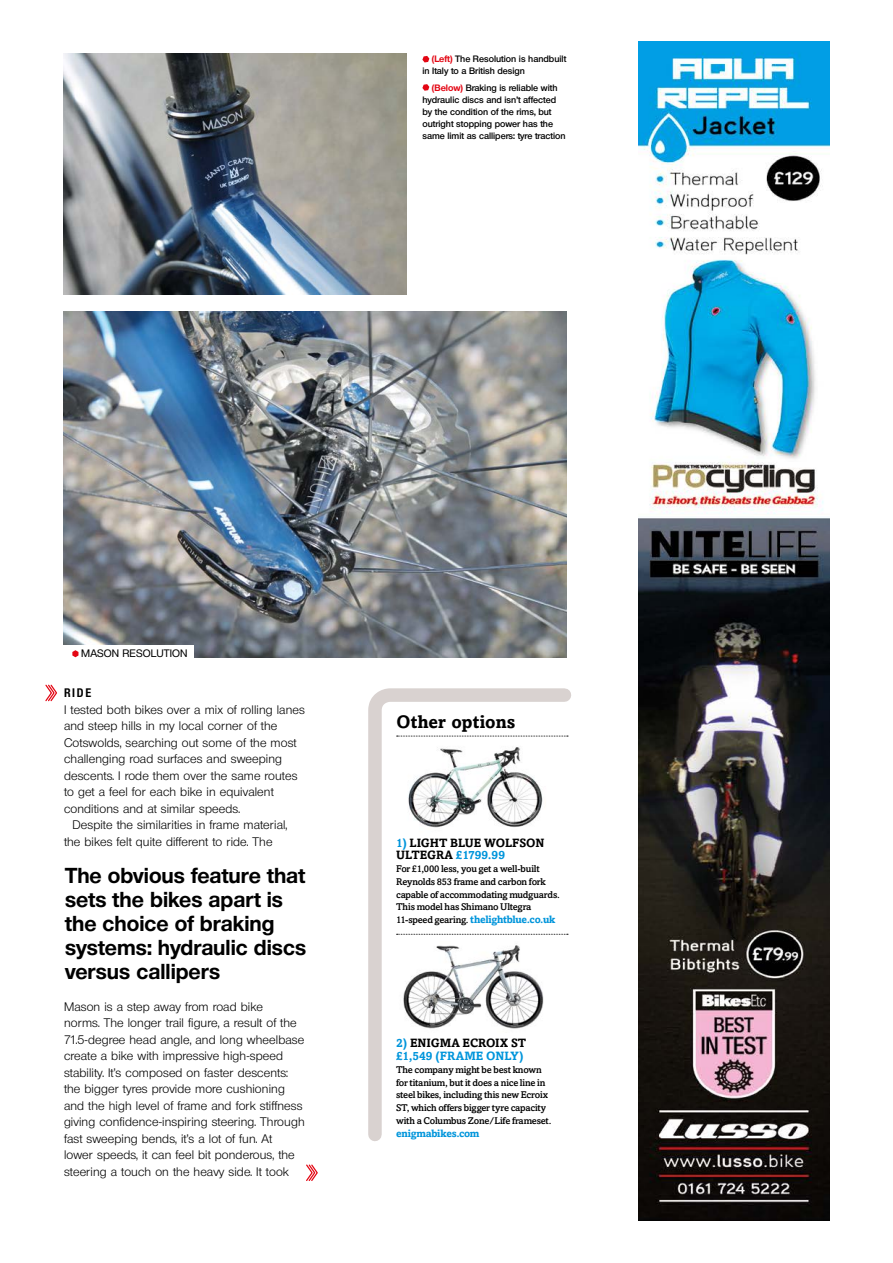
<style>
.page{position:relative;width:893px;height:1263px;background:#fff}
.page>*{position:absolute;margin:0;border:0;box-sizing:border-box;transform-origin:0 0}
.t1{font:700 21px/24px "Olnova";color:#000}
.Answer_2ndPara{font:700 18px "Amasis";letter-spacing:.005em;color:#000}
.Answer_2ndPara-2{font:12px/16.5px "Olnova";letter-spacing:.01em;color:#000}
.t2{font:700 12px/12.8px "Amasis";letter-spacing:-.01em;color:#000}
.t3{font:700 12px/12.8px "Amasis";letter-spacing:-.005em;color:#0095db}
.Answer_2ndPara-3{font:700 condensed 12px "Olnova";color:#000}
.t4{font:700 10.5px "Amasis";letter-spacing:-.03em;color:#0095db}
.t5{font:500 10.5px "Olnova";letter-spacing:.01em;color:#000}
.t6{font:500 9.75px/12.8px "Amasis";letter-spacing:-.025em;color:#000}
.t7{font:600 9px/12px "Olnova";color:#000}
.s1{font-weight:700;color:#e30613}
.s2{color:#0095db}
.s3{font-weight:500;font-size:9.75px;color:#000}
.s4{color:#000}
</style>
<div class="page">
<svg style="left:368px;top:688px;width:203px;height:453px"></svg>
<img style="left:397px;top:742px;width:157px;height:105px">
<img style="left:395px;top:942px;width:162px;height:102px">
<svg style="left:397px;top:736px;width:171px;height:1px"></svg>
<svg style="left:397px;top:934px;width:171px;height:1px"></svg>
<img style="left:64px;top:311px;width:503px;height:347px">
<img style="left:64px;top:54px;width:343px;height:241px">
<svg style="left:422px;top:56px;width:7px;height:6px"></svg>
<svg style="left:422px;top:84px;width:7px;height:7px"></svg>
<div style="left:64px;top:645px;width:130px;height:16px;background:#fff"></div>
<svg style="left:72px;top:650px;width:6px;height:7px"></svg>
<svg style="left:306px;top:1164px;width:12px;height:17px"></svg>
<svg style="left:45px;top:685px;width:12px;height:16px"></svg>
<img style="left:639px;top:42px;width:190px;height:1178px">
<p class="t7" style="left:422px;top:53px;width:145px;text-indent:10px"><span class="s1">(Left)</span> The Resolution is handbuilt in Italy to a British design</p>
<p class="t7" style="left:422px;top:81px;width:145px;text-indent:10px"><span class="s1">(Below)</span> Braking is reliable with hydraulic discs and isn't affected by the condition of the rims, but outright stopping power has the same limit as callipers: tyre traction</p>
<p class="t5" style="left:81px;top:647px;width:108px">MASON RESOLUTION</p>
<p class="Answer_2ndPara-3" style="left:64px;top:686px;width:29px">RIDE</p>
<p class="Answer_2ndPara-2" style="left:64px;top:701px;width:242px">I tested both bikes over a mix of rolling lanes and steep hills in my local corner of the Cotswolds, searching out some of the most challenging road surfaces and sweeping descents. I rode them over the same routes to get a feel for each bike in equivalent conditions and at similar speeds.</p>
<p class="Answer_2ndPara-2" style="left:64px;top:817px;width:225px;text-indent:9px">Despite the similarities in frame material, the bikes felt quite different to ride. The</p>
<p class="t1" style="left:65px;top:864px;width:243px">The obvious feature that sets the bikes apart is the choice of braking systems: hydraulic discs versus callipers</p>
<p class="Answer_2ndPara-2" style="left:64px;top:998px;width:242px">Mason is a step away from road bike<br>norms. The longer trail figure, a result of the 71.5-degree head angle, and long wheelbase create a bike with impressive high-speed stability. It’s composed on faster descents: the bigger tyres provide more cushioning and the high level of frame and fork stiffness giving confidence-inspiring steering. Through fast sweeping bends, it's a lot of fun. At<br>lower speeds, it can feel bit ponderous, the steering a touch on the heavy side. It took</p>
<p class="Answer_2ndPara" style="left:396px;top:711px;width:121px">Other options</p>
<p class="t2" style="left:396px;top:836px;width:150px"><span class="s2">1)</span> LIGHT BLUE WOLFSON<br>ULTEGRA <span class="s2">£1799.99</span></p>
<p class="t6" style="left:396px;top:862px;width:165px">For £1,000 less, you get a well-built Reynolds 853 frame and carbon fork capable of accommodating mudguards.<br>This model has Shimano Ultegra</p>
<p class="t4" style="left:396px;top:913px;width:161px"><span class="s3">11-speed gearing.</span> thelightblue.co.uk</p>
<p class="t3" style="left:396px;top:1036px;width:132px">2) <span class="s4">ENIGMA ECROIX ST </span>£1,549 (FRAME ONLY)</p>
<p class="t6" style="left:396px;top:1063px;width:157px">The company might be best known for titanium, but it does a nice line in steel bikes, including this new Ecroix ST, which offers bigger tyre capacity with a Columbus Zone/Life frameset.</p>
<p class="t4" style="left:396px;top:1126px;width:85px">enigmabikes.com</p>
</div>
